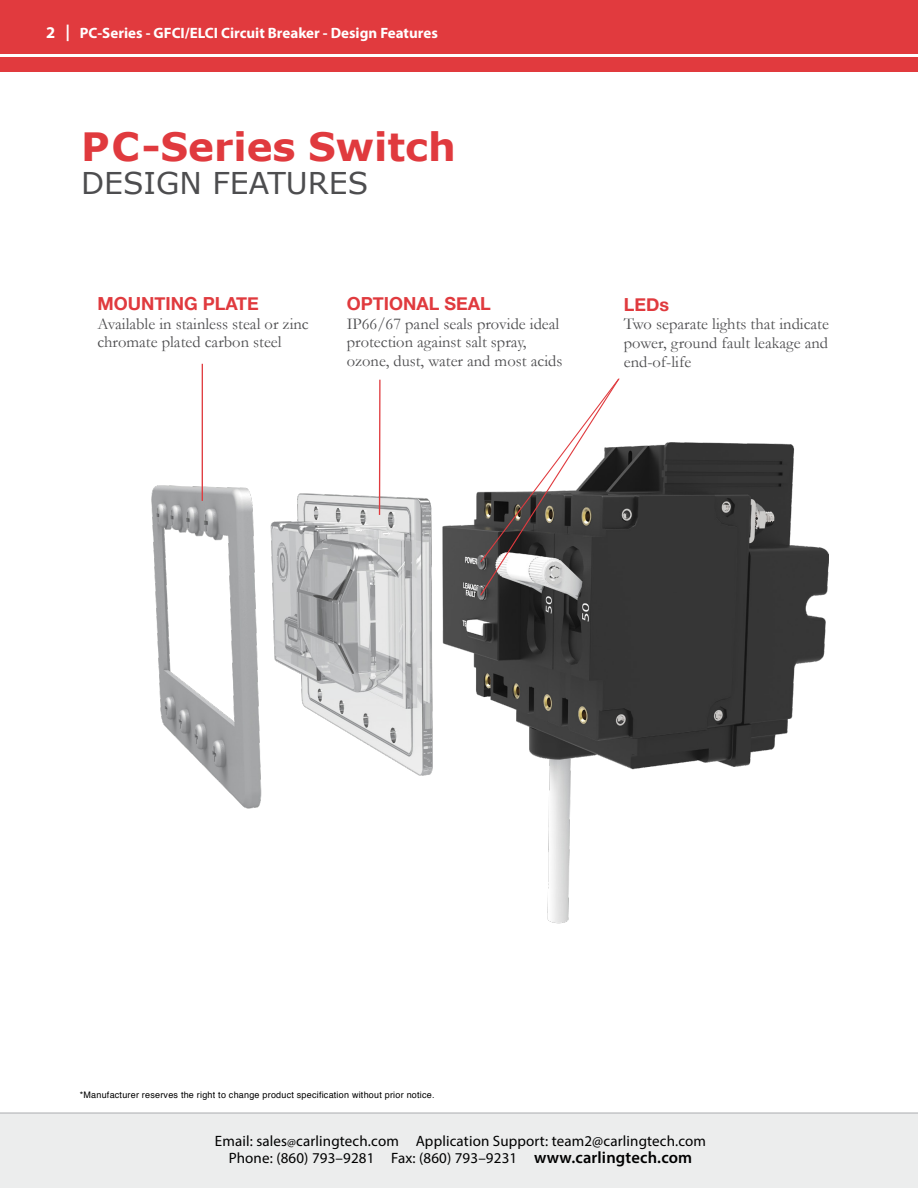
<style>
.page{position:relative;width:918px;height:1188px;background:#fff}
.page>*{position:absolute;margin:0;border:0;box-sizing:border-box;transform-origin:0 0}
.t1{font:700 39px "Verdana";color:#e03a3e}
.t2{font:30px "Verdana";color:#4d4d4f}
.t3{font:700 18px "Helvetica Neue";color:#e03a3e}
.t4{font:16.5px/18.8px "Garamond";color:#4d4d4f}
.t5{font:15px/16.8px "Myriad Pro";letter-spacing:.01em;color:#000;text-align:center}
.t6{font:700 15px "Myriad Pro";color:#fff}
.t7{font:9px "Helvetica";letter-spacing:.025em;color:#000}
.s1{font-size:16.5px}
.s2{font-size:12px}
.s3{font-weight:600;font-size:16.5px}
</style>
<div class="page">
<div style="left:0;top:1112px;width:918px;height:76px;background:#eceded"></div>
<hr style="left:0;top:1112px;width:918px;height:2px;background:#c7c8ca">
<div style="left:0;top:57px;width:918px;height:15px;background:#e13a3e"></div>
<div style="left:0;top:0;width:918px;height:54px;background:#e13a3e"></div>
<img style="left:151px;top:443px;width:677px;height:481px">
<hr style="left:202px;top:364px;width:1px;height:137px;background:#e03a3e">
<svg style="left:480px;top:379px;width:140px;height:216px"></svg>
<hr style="left:379px;top:380px;width:2px;height:135px;background:#e03a3e">
<p class="t6" style="left:46px;top:23px;width:393px"><span class="s1">2 |</span> PC-Series - GFCI/ELCI Circuit Breaker - Design Features</p>
<h1 class="t1" style="left:81px;top:122px;width:376px">PC-Series Switch</h1>
<h2 class="t2" style="left:81px;top:164px;width:289px">DESIGN FEATURES</h2>
<p class="t3" style="left:98px;top:289px;width:163px">MOUNTING PLATE</p>
<p class="t4" style="left:98px;top:314px;width:213px">Available in stainless steal or zinc chromate plated carbon steel</p>
<p class="t3" style="left:347px;top:289px;width:146px">OPTIONAL SEAL</p>
<p class="t4" style="left:347px;top:314px;width:217px">IP66/67 panel seals provide ideal protection against salt spray, ozone, dust, water and most acids</p>
<p class="t3" style="left:624px;top:290px;width:47px">LEDs</p>
<p class="t4" style="left:624px;top:315px;width:207px;text-align:justify">Two separate lights that indicate power, ground fault leakage and end-of-life</p>
<p class="t7" style="left:80px;top:1088px;width:356px">*Manufacturer reserves the right to change product specification without prior notice.</p>
<p class="t5" style="left:215px;top:1132px;width:493px">Email: sales<span class="s2">@</span>carlingtech.com Application Support: team2@carlingtech.com<br>Phone: (860) 793–9281 Fax: (860) 793–9231 <span class="s3">www.carlingtech.com</span></p>
</div>
